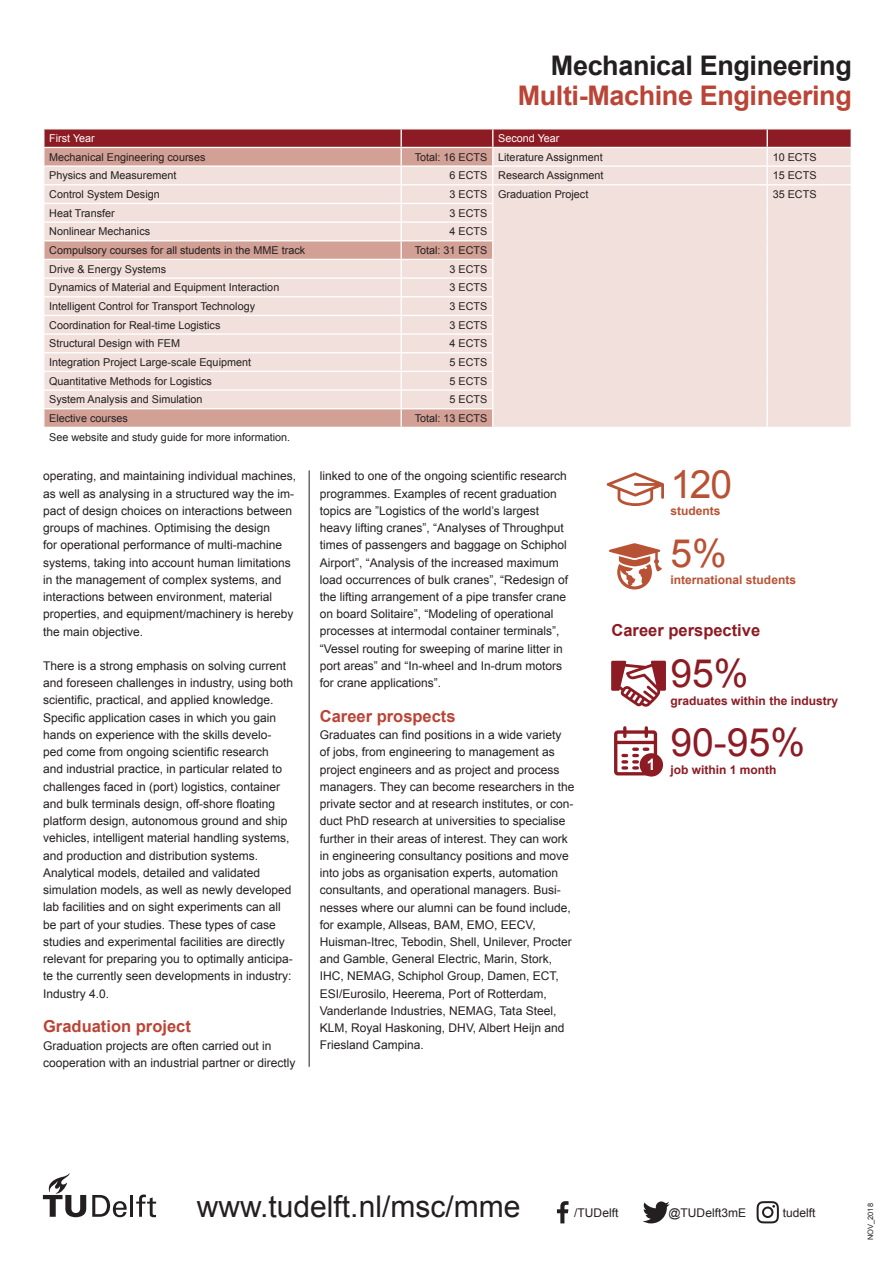
<style>
.page{position:relative;width:895px;height:1264px;background:#fff}
.page>*{position:absolute;margin:0;border:0;box-sizing:border-box;transform-origin:0 0}
.t1{font:39px "Arial";color:#8c1b23}
.t2{font:39px "Arial";color:#b85234}
.t3{font:30px "Arial";color:#231f20}
.t4{font:700 27px "Arial";letter-spacing:-.015em;color:#ba4436}
.t5{font:700 27px "Arial";letter-spacing:-.015em;color:#231f20}
.t6{font:700 16.5px "Arial";color:#ba4436}
.t7{font:700 16.5px "Arial";color:#8c1b23}
.t8{font:700 15.9px "Arial";color:#fff}
.t9{font:12px/17.2px "Arial";color:#231f20}
.t10{font:700 12px "Arial";color:#8c1b23}
.t11{font:700 12px "Arial";color:#b85234}
.t12{font:10.8px "Arial";color:#231f20}
.t13{font:10.8px "Arial";color:#fff}
.t14{font:7.5px "Arial";color:#231f20}
</style>
<div class="page">
<hr style="left:130px;top:1195px;width:3px;height:22px;background:#231f20">
<svg style="left:43px;top:1173px;width:43px;height:44px"></svg>
<svg style="left:136px;top:1194px;width:20px;height:23px"></svg>
<svg style="left:92px;top:1195px;width:34px;height:22px"></svg>
<hr style="left:309px;top:470px;width:1px;height:597px;background:#231f20">
<svg style="left:557px;top:1201px;width:11px;height:22px"></svg>
<svg style="left:756px;top:1201px;width:22px;height:22px"></svg>
<svg style="left:643px;top:1201px;width:26px;height:22px"></svg>
<svg style="left:609px;top:543px;width:53px;height:47px"></svg>
<div style="left:613px;top:730px;width:43px;height:45px;border:3px solid #8c1b23;border-radius:2px"></div>
<svg style="left:623px;top:728px;width:3px;height:8px"></svg>
<svg style="left:644px;top:728px;width:3px;height:8px"></svg>
<hr style="left:617px;top:741px;width:36px;height:3px;background:#8c1b23">
<svg style="left:622px;top:754px;width:4px;height:16px"></svg>
<svg style="left:633px;top:748px;width:4px;height:22px"></svg>
<div style="left:639px;top:753px;width:23px;height:24px;background:#8c1b23;border-radius:50%"></div>
<svg style="left:606px;top:472px;width:57px;height:34px"></svg>
<svg style="left:43px;top:129px;width:808px;height:298px;background:#e9d0cb"></svg>
<svg style="left:611px;top:661px;width:54px;height:46px"></svg>
<h3 class="t5" style="left:550px;top:48px;width:302px">Mechanical Engineering</h3>
<h3 class="t4" style="left:517px;top:78px;width:335px">Multi-Machine Engineering</h3>
<p class="t13" style="left:49px;top:131px;width:47px">First Year</p>
<p class="t13" style="left:498px;top:131px;width:63px">Second Year</p>
<p class="t12" style="left:49px;top:150px;width:158px">Mechanical Engineering courses</p>
<p class="t12" style="left:414px;top:150px;width:189px">Total: 16 ECTS Literature Assignment</p>
<p class="t12" style="left:772px;top:150px;width:45px">10 ECTS</p>
<p class="t12" style="left:49px;top:169px;width:129px">Physics and Measurement</p>
<p class="t12" style="left:449px;top:169px;width:155px">6 ECTS Research Assignment</p>
<p class="t12" style="left:772px;top:169px;width:45px">15 ECTS</p>
<p class="t12" style="left:49px;top:187px;width:112px">Control System Design</p>
<p class="t12" style="left:449px;top:187px;width:140px">3 ECTS Graduation Project</p>
<p class="t12" style="left:772px;top:187px;width:45px">35 ECTS</p>
<p class="t12" style="left:49px;top:206px;width:67px">Heat Transfer</p>
<p class="t12" style="left:449px;top:206px;width:39px">3 ECTS</p>
<p class="t12" style="left:49px;top:225px;width:102px">Nonlinear Mechanics</p>
<p class="t12" style="left:449px;top:225px;width:39px">4 ECTS</p>
<p class="t12" style="left:49px;top:243px;width:257px">Compulsory courses for all students in the MME track</p>
<p class="t12" style="left:414px;top:243px;width:74px">Total: 31 ECTS</p>
<p class="t12" style="left:49px;top:262px;width:119px">Drive &amp; Energy Systems</p>
<p class="t12" style="left:449px;top:262px;width:39px">3 ECTS</p>
<p class="t12" style="left:49px;top:280px;width:231px">Dynamics of Material and Equipment Interaction</p>
<p class="t12" style="left:449px;top:280px;width:39px">3 ECTS</p>
<p class="t12" style="left:49px;top:299px;width:207px">Intelligent Control for Transport Technology</p>
<p class="t12" style="left:449px;top:299px;width:39px">3 ECTS</p>
<p class="t12" style="left:49px;top:318px;width:173px">Coordination for Real-time Logistics</p>
<p class="t12" style="left:449px;top:318px;width:39px">3 ECTS</p>
<p class="t12" style="left:49px;top:336px;width:132px">Structural Design with FEM</p>
<p class="t12" style="left:449px;top:336px;width:39px">4 ECTS</p>
<p class="t12" style="left:49px;top:355px;width:203px">Integration Project Large-scale Equipment</p>
<p class="t12" style="left:449px;top:355px;width:39px">5 ECTS</p>
<p class="t12" style="left:49px;top:374px;width:164px">Quantitative Methods for Logistics</p>
<p class="t12" style="left:449px;top:374px;width:39px">5 ECTS</p>
<p class="t12" style="left:49px;top:392px;width:155px">System Analysis and Simulation</p>
<p class="t12" style="left:449px;top:392px;width:39px">5 ECTS</p>
<p class="t12" style="left:49px;top:411px;width:80px">Elective courses</p>
<p class="t12" style="left:414px;top:411px;width:74px">Total: 13 ECTS</p>
<p class="t12" style="left:49px;top:430px;width:242px">See website and study guide for more information.</p>
<p class="t9" style="left:43px;top:468px;width:254px">operating, and maintaining individual machines, as well as analysing in a structured way the im&shy;pact of design choices on interactions between groups of machines. Optimising the design<br>for operational performance of multi-machine systems, taking into account human limitations in the management of complex systems, and interactions between environment, material properties, and equipment/machinery is hereby the main objective.</p>
<p class="t9" style="left:43px;top:657px;width:251px">There is a strong emphasis on solving current and foreseen challenges in industry, using both scientific, practical, and applied knowledge.<br>Specific application cases in which you gain hands on experience with the skills develo&shy;ped come from ongoing scientific research<br>and industrial practice, in particular related to challenges faced in (port) logistics, container and bulk terminals design, off-shore floating platform design, autonomous ground and ship vehicles, intelligent material handling systems, and production and distribution systems.<br>Analytical models, detailed and validated simulation models, as well as newly developed lab facilities and on sight experiments can all be part of your studies. These types of case studies and experimental facilities are directly relevant for preparing you to optimally anticipa&shy;te the currently seen developments in industry:<br>Industry 4.0.</p>
<h3 class="t6" style="left:43px;top:1015px;width:149px">Graduation project</h3>
<p class="t9" style="left:43px;top:1037px;width:254px">Graduation projects are often carried out in cooperation with an industrial partner or directly</p>
<p class="t9" style="left:319px;top:468px;width:250px">linked to one of the ongoing scientific research programmes. Examples of recent graduation topics are ”Logistics of the world’s largest heavy lifting cranes”, “Analyses of Throughput times of passengers and baggage on Schiphol Airport”, “Analysis of the increased maximum load occurrences of bulk cranes”, “Redesign of the lifting arrangement of a pipe transfer crane on board Solitaire”, “Modeling of operational processes at intermodal container terminals”, “Vessel routing for sweeping of marine litter in port areas” and “In-wheel and In-drum motors for crane applications”.</p>
<h3 class="t6" style="left:319px;top:705px;width:137px">Career prospects</h3>
<p class="t9" style="left:319px;top:726px;width:256px">Graduates can find positions in a wide variety<br>of jobs, from engineering to management as project engineers and as project and process managers. They can become researchers in the private sector and at research institutes, or con&shy;duct PhD research at universities to specialise further in their areas of interest. They can work in engineering consultancy positions and move into jobs as organisation experts, automation consultants, and operational managers. Busi&shy;nesses where our alumni can be found include, for example, Allseas, BAM, EMO, EECV, Huisman-Itrec, Tebodin, Shell, Unilever, Procter and Gamble, General Electric, Marin, Stork, IHC, NEMAG, Schiphol Group, Damen, ECT, ESI/Eurosilo, Heerema, Port of Rotterdam, Vanderlande Industries, NEMAG, Tata Steel, KLM, Royal Haskoning, DHV, Albert Heijn and Friesland Campina.</p>
<h1 class="t2" style="left:670px;top:458px;width:63px">120</h1>
<p class="t11" style="left:670px;top:503px;width:52px">students</p>
<h1 class="t2" style="left:670px;top:527px;width:58px">5%</h1>
<p class="t11" style="left:670px;top:572px;width:127px">international students</p>
<h3 class="t7" style="left:611px;top:619px;width:150px">Career perspective</h3>
<h1 class="t1" style="left:670px;top:648px;width:80px">95%</h1>
<h3 class="t8" style="left:646px;top:754px;width:10px">1</h3>
<p class="t10" style="left:670px;top:692px;width:169px">graduates within the industry</p>
<h1 class="t1" style="left:670px;top:717px;width:136px">90-95%</h1>
<p class="t10" style="left:670px;top:761px;width:108px">job within 1 month</p>
<h2 class="t3" style="left:197px;top:1187px;width:325px">www.tudelft.nl/msc/mme</h2>
<p class="t9" style="left:574px;top:1204px;width:46px">/TUDelft</p>
<p class="t9" style="left:668px;top:1204px;width:79px">@TUDelft3mE</p>
<p class="t9" style="left:782px;top:1204px;width:34px">tudelft</p>
<p class="t14" style="left:865px;top:1240px;width:39px;rotate:-90deg">NOV_2018</p>
</div>
